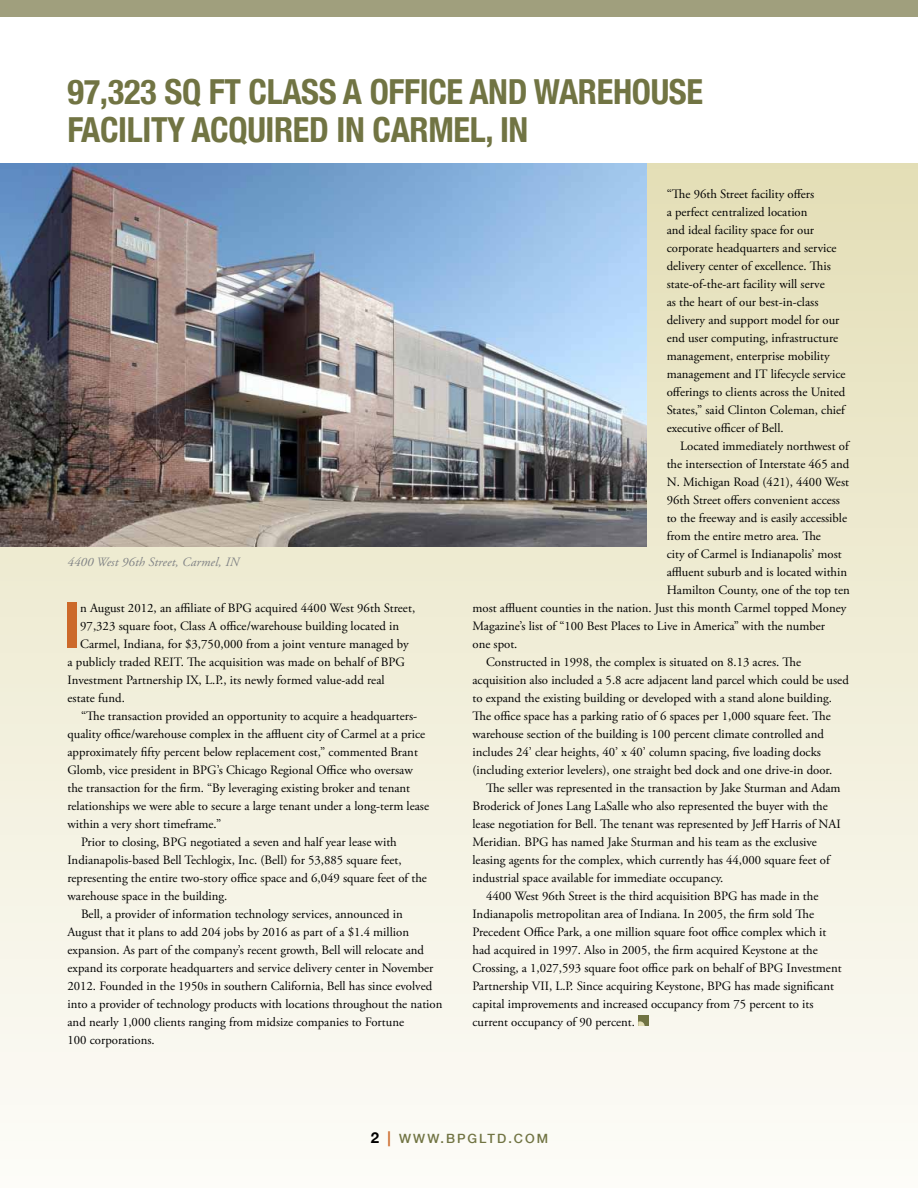
<style>
.page{position:relative;width:918px;height:1188px;background:#fff}
.page>*{position:absolute;margin:0;border:0;box-sizing:border-box;transform-origin:0 0}
.t1{font:700 condensed 63.15px "Helvetica Neue";color:#cc692a}
.t2{font:700 condensed 34.5px/37.5px "Helvetica Neue";letter-spacing:-.01em;color:#717443}
.t3{font:12.75px/18px "Adobe Garamond Pro";color:#000}
.t4{font:italic 12.75px "Adobe Garamond Pro";letter-spacing:.015em;color:#808285}
.t5{font:500 12.75px "Helvetica Neue";letter-spacing:.16em;color:#717443}
.s1{font-weight:700;font-size:15px;color:#000}
.s2{font-weight:700;font-size:15px;color:#cc692a}
</style>
<div class="page">
<div style="left:0;top:0;width:918px;height:17px;background:#a09f7d"></div>
<div style="left:0;top:164px;width:918px;height:1024px;background:linear-gradient(to bottom,#e3deb7,#fdfcf9)"></div>
<div style="left:638px;top:1016px;width:10px;height:10px;background:#717443"></div>
<svg style="left:638px;top:1021px;width:7px;height:5px"></svg>
<img style="left:0;top:164px;width:646px;height:382px">
<h2 class="t2" style="left:68px;top:71px;width:637px">97,323 SQ FT CLASS A OFFICE AND WAREHOUSE<br>FACILITY ACQUIRED IN CARMEL, IN</h2>
<p class="t4" style="left:68px;top:555px;width:173px">4400 West 96th Street, Carmel, IN</p>
<h1 class="t1" style="left:64px;top:573px;width:18px">I</h1>
<p class="t3" style="left:80px;top:599px;width:337px">n August 2012, an affiliate of BPG acquired 4400 West 96th Street,</p>
<p class="t3" style="left:80px;top:617px;width:320px">97,323 square foot, Class A office/warehouse building located in</p>
<p class="t3" style="left:80px;top:635px;width:330px">Carmel, Indiana, for $3,750,000 from a joint venture managed by</p>
<p class="t3" style="left:67px;top:653px;width:339px">a publicly traded REIT. The acquisition was made on behalf of BPG</p>
<p class="t3" style="left:67px;top:671px;width:319px">Investment Partnership IX, L.P., its newly formed value-add real</p>
<p class="t3" style="left:67px;top:689px;width:59px">estate fund.</p>
<p class="t3" style="left:81px;top:707px;width:338px">“The transaction provided an opportunity to acquire a headquarters-</p>
<p class="t3" style="left:67px;top:725px;width:359px">quality office/warehouse complex in the affluent city of Carmel at a price</p>
<p class="t3" style="left:67px;top:743px;width:352px">approximately fifty percent below replacement cost,” commented Brant</p>
<p class="t3" style="left:67px;top:761px;width:347px">Glomb, vice president in BPG’s Chicago Regional Office who oversaw</p>
<p class="t3" style="left:67px;top:779px;width:344px">the transaction for the firm. “By leveraging existing broker and tenant</p>
<p class="t3" style="left:67px;top:797px;width:363px">relationships we were able to secure a large tenant under a long-term lease</p>
<p class="t3" style="left:67px;top:815px;width:155px">within a very short timeframe.”</p>
<p class="t3" style="left:81px;top:833px;width:317px">Prior to closing, BPG negotiated a seven and half year lease with</p>
<p class="t3" style="left:67px;top:851px;width:336px">Indianapolis-based Bell Techlogix, Inc. (Bell) for 53,885 square feet,</p>
<p class="t3" style="left:67px;top:869px;width:361px">representing the entire two-story office space and 6,049 square feet of the</p>
<p class="t3" style="left:67px;top:887px;width:161px">warehouse space in the building.</p>
<p class="t3" style="left:81px;top:905px;width:323px">Bell, a provider of information technology services, announced in</p>
<p class="t3" style="left:67px;top:923px;width:343px">August that it plans to add 204 jobs by 2016 as part of a $1.4 million</p>
<p class="t3" style="left:67px;top:941px;width:358px">expansion. As part of the company’s recent growth, Bell will relocate and</p>
<p class="t3" style="left:67px;top:959px;width:367px">expand its corporate headquarters and service delivery center in November</p>
<p class="t3" style="left:67px;top:977px;width:366px">2012. Founded in the 1950s in southern California, Bell has since evolved</p>
<p class="t3" style="left:67px;top:995px;width:376px">into a provider of technology products with locations throughout the nation</p>
<p class="t3" style="left:67px;top:1013px;width:338px">and nearly 1,000 clients ranging from midsize companies to Fortune</p>
<p class="t3" style="left:67px;top:1031px;width:89px">100 corporations.</p>
<p class="t3" style="left:667px;top:185px;width:180px">“The 96th Street facility offers<br>a perfect centralized location<br>and ideal facility space for our corporate headquarters and service delivery center of excellence. This state-of-the-art facility will serve<br>as the heart of our best-in-class delivery and support model for our end user computing, infrastructure management, enterprise mobility management and IT lifecycle service offerings to clients across the United States,” said Clinton Coleman, chief executive officer of Bell.</p>
<p class="t3" style="left:680px;top:438px;width:170px">Located immediately northwest of</p>
<p class="t3" style="left:667px;top:456px;width:184px">the intersection of Interstate 465 and</p>
<p class="t3" style="left:667px;top:474px;width:184px">N. Michigan Road (421), 4400 West</p>
<p class="t3" style="left:667px;top:492px;width:175px">96th Street offers convenient access</p>
<p class="t3" style="left:667px;top:510px;width:182px">to the freeway and is easily accessible</p>
<p class="t3" style="left:667px;top:528px;width:156px">from the entire metro area. The</p>
<p class="t3" style="left:667px;top:546px;width:177px">city of Carmel is Indianapolis’ most</p>
<p class="t3" style="left:667px;top:564px;width:182px">affluent suburb and is located within</p>
<p class="t3" style="left:667px;top:582px;width:185px">Hamilton County, one of the top ten</p>
<p class="t3" style="left:473px;top:600px;width:375px">most affluent counties in the nation. Just this month Carmel topped Money</p>
<p class="t3" style="left:473px;top:618px;width:354px">Magazine’s list of “100 Best Places to Live in America” with the number</p>
<p class="t3" style="left:473px;top:636px;width:47px">one spot.</p>
<p class="t3" style="left:486px;top:654px;width:317px">Constructed in 1998, the complex is situated on 8.13 acres. The</p>
<p class="t3" style="left:473px;top:672px;width:378px">acquisition also included a 5.8 acre adjacent land parcel which could be used</p>
<p class="t3" style="left:473px;top:690px;width:361px">to expand the existing building or developed with a stand alone building.</p>
<p class="t3" style="left:473px;top:708px;width:360px">The office space has a parking ratio of 6 spaces per 1,000 square feet. The</p>
<p class="t3" style="left:473px;top:726px;width:353px">warehouse section of the building is 100 percent climate controlled and</p>
<p class="t3" style="left:473px;top:744px;width:350px">includes 24’ clear heights, 40’ x 40’ column spacing, five loading docks</p>
<p class="t3" style="left:473px;top:762px;width:361px">(including exterior levelers), one straight bed dock and one drive-in door.</p>
<p class="t3" style="left:486px;top:780px;width:356px">The seller was represented in the transaction by Jake Sturman and Adam</p>
<p class="t3" style="left:473px;top:798px;width:357px">Broderick of Jones Lang LaSalle who also represented the buyer with the</p>
<p class="t3" style="left:473px;top:816px;width:370px">lease negotiation for Bell. The tenant was represented by Jeff Harris of NAI</p>
<p class="t3" style="left:473px;top:834px;width:346px">Meridian. BPG has named Jake Sturman and his team as the exclusive</p>
<p class="t3" style="left:473px;top:852px;width:359px">leasing agents for the complex, which currently has 44,000 square feet of</p>
<p class="t3" style="left:473px;top:870px;width:252px">industrial space available for immediate occupancy.</p>
<p class="t3" style="left:486px;top:888px;width:334px">4400 West 96th Street is the third acquisition BPG has made in the</p>
<p class="t3" style="left:473px;top:906px;width:343px">Indianapolis metropolitan area of Indiana. In 2005, the firm sold The</p>
<p class="t3" style="left:473px;top:924px;width:355px">Precedent Office Park, a one million square foot office complex which it</p>
<p class="t3" style="left:473px;top:942px;width:347px">had acquired in 1997. Also in 2005, the firm acquired Keystone at the</p>
<p class="t3" style="left:473px;top:960px;width:371px">Crossing, a 1,027,593 square foot office park on behalf of BPG Investment</p>
<p class="t3" style="left:473px;top:978px;width:363px">Partnership VII, L.P. Since acquiring Keystone, BPG has made significant</p>
<p class="t3" style="left:473px;top:996px;width:343px">capital improvements and increased occupancy from 75 percent to its</p>
<p class="t3" style="left:473px;top:1014px;width:164px">current occupancy of 90 percent.</p>
<p class="t5" style="left:371px;top:1129px;width:179px"><span class="s1">2</span> <span class="s2">|</span> WWW.BPGLTD.COM</p>
</div>
